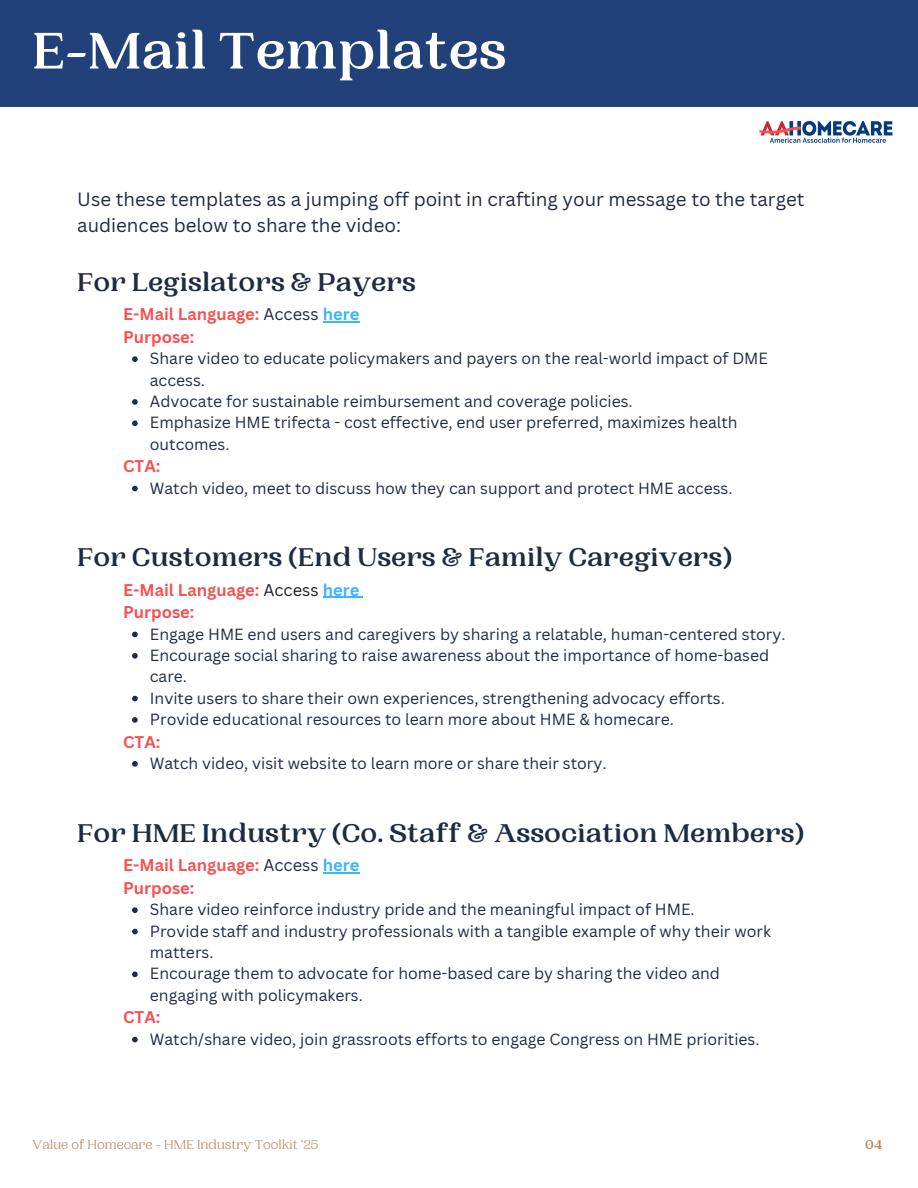
<style>
.page{position:relative;width:918px;height:1188px;background:#fff}
.page>*{position:absolute;margin:0;border:0;box-sizing:border-box;transform-origin:0 0}
.t1{font:700 54px "PP Woodland";color:#fff}
.t2{font:700 27px "PP Woodland";color:#1f2b41}
.t3{font:18.75px/25.8px "Canva Sans";color:#1f2b41}
.t4{font:700 16.5px/22.5px "Canva Sans";color:#f75152}
.t5{font:15.75px/21.3px "Canva Sans";color:#1f2b41}
.t6{font:13.5px "PP Woodland";color:#b9885f}
.t7{font:700 13.5px "PP Woodland";color:#b9885f}
.s1{font-weight:400;color:#1f2b41}
.s2{color:#38b6ff}
.s3{font-weight:400;color:#1f1f1f}
</style>
<div class="page">
<div style="left:0;top:0;width:918px;height:107px;background:#22417b"></div>
<img style="left:760px;top:121px;width:132px;height:22px">
<hr style="left:323px;top:322px;width:36px;height:1px;background:#38b6ff">
<svg style="left:132px;top:356px;width:6px;height:6px"></svg>
<svg style="left:132px;top:399px;width:6px;height:6px"></svg>
<svg style="left:132px;top:421px;width:6px;height:5px"></svg>
<svg style="left:132px;top:486px;width:6px;height:5px"></svg>
<hr style="left:323px;top:597px;width:36px;height:1px;background:#38b6ff">
<svg style="left:132px;top:632px;width:6px;height:5px"></svg>
<svg style="left:132px;top:653px;width:6px;height:6px"></svg>
<svg style="left:132px;top:696px;width:6px;height:5px"></svg>
<svg style="left:132px;top:717px;width:6px;height:6px"></svg>
<svg style="left:132px;top:761px;width:6px;height:6px"></svg>
<hr style="left:323px;top:873px;width:36px;height:1px;background:#38b6ff">
<svg style="left:132px;top:907px;width:6px;height:6px"></svg>
<svg style="left:132px;top:929px;width:6px;height:5px"></svg>
<svg style="left:132px;top:972px;width:6px;height:5px"></svg>
<svg style="left:132px;top:1037px;width:6px;height:5px"></svg>
<h2 class="t1" style="left:32px;top:20px;width:476px">E-Mail Templates</h2>
<h5 class="t3" style="left:77px;top:186px;width:729px">Use these templates as a jumping off point in crafting your message to the target audiences below to share the video:</h5>
<h3 class="t2" style="left:77px;top:267px;width:340px">For Legislators &amp; Payers</h3>
<p class="t4" style="left:123px;top:303px;width:238px">E-Mail Language: <span class="s1">Access</span> <span class="s2">here<br></span>Purpose:</p>
<p class="t5" style="left:150px;top:347px;width:620px">Share video to educate policymakers and payers on the real-world impact of DME access.</p>
<p class="t5" style="left:150px;top:390px;width:484px">Advocate for sustainable reimbursement and coverage policies.</p>
<h4 class="t5" style="left:150px;top:412px;width:589px">Emphasize HME trifecta - cost effective, end user preferred, maximizes health outcomes.</h4>
<p class="t4" style="left:123px;top:455px;width:39px">CTA:</p>
<h2 class="t5" style="left:150px;top:477px;width:584px">Watch video, meet to discuss how they can support and protect HME access.</h2>
<h5 class="t2" style="left:77px;top:542px;width:656px">For Customers (End Users &amp; Family Caregivers)</h5>
<p class="t4" style="left:123px;top:578px;width:238px">E-Mail Language: <span class="s3">Access</span> <span class="s2">here<br></span>Purpose:</p>
<p class="t5" style="left:150px;top:623px;width:637px">Engage HME end users and caregivers by sharing a relatable, human-centered story.</p>
<p class="t5" style="left:150px;top:644px;width:621px">Encourage social sharing to raise awareness about the importance of home-based care.</p>
<p class="t5" style="left:150px;top:687px;width:576px">Invite users to share their own experiences, strengthening advocacy efforts.</p>
<h4 class="t5" style="left:150px;top:708px;width:526px">Provide educational resources to learn more about HME &amp; homecare.</h4>
<p class="t4" style="left:123px;top:730px;width:39px">CTA:</p>
<h2 class="t5" style="left:150px;top:752px;width:458px">Watch video, visit website to learn more or share their story.</h2>
<h5 class="t2" style="left:77px;top:818px;width:729px">For HME Industry (Co. Staff &amp; Association Members)</h5>
<p class="t4" style="left:123px;top:854px;width:238px">E-Mail Language: <span class="s1">Access</span> <span class="s2">here<br></span>Purpose:</p>
<p class="t5" style="left:150px;top:899px;width:546px">Share video reinforce industry pride and the meaningful impact of HME.</p>
<p class="t5" style="left:150px;top:920px;width:623px">Provide staff and industry professionals with a tangible example of why their work matters.</p>
<h4 class="t5" style="left:150px;top:963px;width:572px">Encourage them to advocate for home-based care by sharing the video and engaging with policymakers.</h4>
<p class="t4" style="left:123px;top:1006px;width:39px">CTA:</p>
<p class="t5" style="left:150px;top:1028px;width:611px">Watch/share video, join grassroots efforts to engage Congress on HME priorities.</p>
<p class="t6" style="left:32px;top:1137px;width:288px">Value of Homecare - HME Industry Toolkit ‘25</p>
<h1 class="t7" style="left:865px;top:1137px;width:19px">04</h1>
</div>
